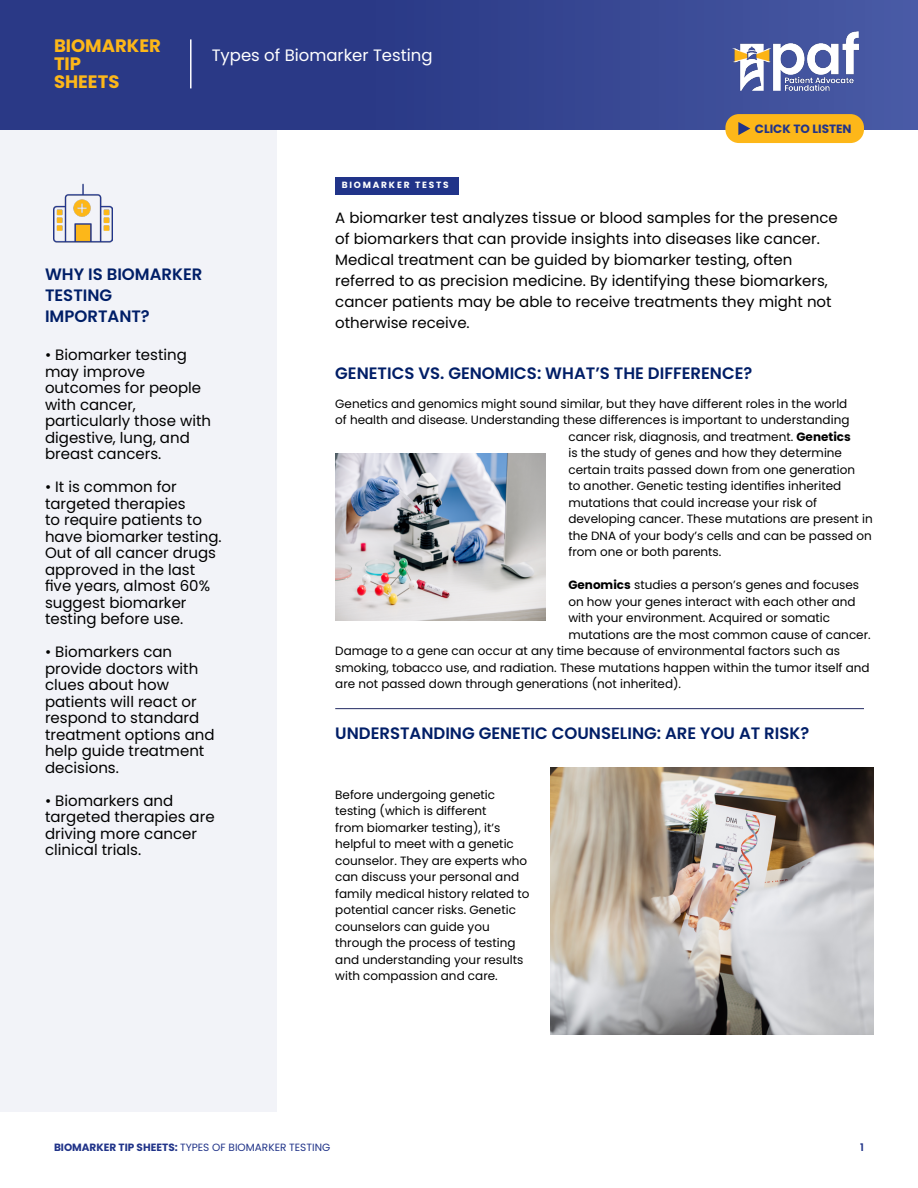
<style>
.page{position:relative;width:918px;height:1188px;background:#fff}
.page>*{position:absolute;margin:0;border:0;box-sizing:border-box;transform-origin:0 0}
.t1{font:700 18px/18px "Poppins";color:#fdb719}
.t2{font:600 16.5px/21px "Poppins";color:#001e67}
.t3{font:16.5px "Poppins";color:#fff}
.t4{font:15px/16.5px "Poppins";color:#000}
.t5{font:12px/16.5px "Poppins";color:#000}
.t6{font:700 12px "Poppins";color:#213489}
.t7{font:10.5px "Poppins";color:#213489}
.t8{font:600 10.5px "Poppins";color:#213489}
.t9{font:700 9px "Poppins";letter-spacing:.2em;color:#fff}
.s1{font-weight:700}
</style>
<div class="page">
<div style="left:0;top:129px;width:276px;height:982px;background:#f2f3f8"></div>
<div style="left:0;top:0;width:918px;height:129px;background:linear-gradient(to right,#22317e,#4455a0)"></div>
<img style="left:728px;top:27px;width:134px;height:68px">
<img style="left:551px;top:767px;width:322px;height:267px">
<img style="left:53px;top:184px;width:59px;height:59px">
<div style="left:335px;top:177px;width:124px;height:18px;background:#213489"></div>
<img style="left:335px;top:454px;width:211px;height:166px">
<hr style="left:335px;top:708px;width:529px;height:1px;background:#222a62">
<hr style="left:190px;top:39px;width:2px;height:49px;background:#fff">
<div style="left:725px;top:114px;width:139px;height:29px;background:#fdb719;border-radius:13px"></div>
<svg style="left:738px;top:122px;width:12px;height:13px"></svg>
<h1 class="t1" style="left:54px;top:37px;width:108px">BIOMARKER<br>TIP<br>SHEETS</h1>
<h2 class="t3" style="left:212px;top:46px;width:222px">Types of Biomarker Testing</h2>
<p class="t9" style="left:342px;top:180px;width:109px">BIOMARKER TESTS</p>
<p class="t6" style="left:755px;top:122px;width:98px">CLICK TO LISTEN</p>
<h2 class="t2" style="left:45px;top:264px;width:159px">WHY IS BIOMARKER<br>TESTING<br>IMPORTANT?</h2>
<p class="t4" style="left:45px;top:347px;width:168px">• Biomarker testing may improve outcomes for people with cancer, particularly those with digestive, lung, and breast cancers.</p>
<p class="t4" style="left:45px;top:479px;width:178px">• It is common for targeted therapies<br>to require patients to have biomarker testing.<br>Out of all cancer drugs approved in the last five years, almost 60% suggest biomarker testing before use.</p>
<p class="t4" style="left:45px;top:644px;width:171px">• Biomarkers can provide doctors with clues about how patients will react or respond to standard treatment options and help guide treatment decisions.</p>
<p class="t4" style="left:45px;top:792px;width:171px">• Biomarkers and targeted therapies are driving more cancer clinical trials.</p>
<p class="t4" style="left:335px;top:207px;width:504px;line-height:21px">A biomarker test analyzes tissue or blood samples for the presence of biomarkers that can provide insights into diseases like cancer.<br>Medical treatment can be guided by biomarker testing, often referred to as precision medicine. By identifying these biomarkers, cancer patients may be able to receive treatments they might not otherwise receive.</p>
<h2 class="t2" style="left:335px;top:363px;width:419px">GENETICS VS. GENOMICS: WHAT’S THE DIFFERENCE?</h2>
<p class="t5" style="left:335px;top:395px;width:514px">Genetics and genomics might sound similar, but they have different roles in the world</p>
<p class="t5" style="left:335px;top:412px;width:516px">of health and disease. Understanding these differences is important to understanding</p>
<p class="t5" style="left:568px;top:428px;width:284px">cancer risk, diagnosis, and treatment. <span class="s1">Genetics</span></p>
<p class="t5" style="left:568px;top:445px;width:275px">is the study of genes and how they determine</p>
<p class="t5" style="left:568px;top:461px;width:288px">certain traits passed down from one generation</p>
<p class="t5" style="left:568px;top:478px;width:274px">to another. Genetic testing identifies inherited</p>
<p class="t5" style="left:568px;top:494px;width:250px">mutations that could increase your risk of</p>
<p class="t5" style="left:568px;top:511px;width:306px">developing cancer. These mutations are present in</p>
<p class="t5" style="left:568px;top:527px;width:305px">the DNA of your body’s cells and can be passed on</p>
<p class="t5" style="left:568px;top:544px;width:155px">from one or both parents.</p>
<p class="t5" style="left:568px;top:577px;width:292px"><span class="s1">Genomics</span> studies a person’s genes and focuses</p>
<p class="t5" style="left:568px;top:593px;width:289px">on how your genes interact with each other and</p>
<p class="t5" style="left:568px;top:610px;width:263px">with your environment. Acquired or somatic</p>
<p class="t5" style="left:568px;top:626px;width:304px">mutations are the most common cause of cancer.</p>
<p class="t5" style="left:335px;top:643px;width:506px">Damage to a gene can occur at any time because of environmental factors such as</p>
<p class="t5" style="left:335px;top:659px;width:536px">smoking, tobacco use, and radiation. These mutations happen within the tumor itself and</p>
<p class="t5" style="left:335px;top:676px;width:347px">are not passed down through generations (not inherited).</p>
<h2 class="t2" style="left:335px;top:723px;width:476px">UNDERSTANDING GENETIC COUNSELING: ARE YOU AT RISK?</h2>
<p class="t5" style="left:335px;top:786px;width:196px">Before undergoing genetic testing (which is different<br>from biomarker testing), it’s helpful to meet with a genetic counselor. They are experts who can discuss your personal and family medical history related to potential cancer risks. Genetic counselors can guide you through the process of testing and understanding your results with compassion and care.</p>
<p class="t7" style="left:54px;top:1141px;width:278px"><span class="s1">BIOMARKER TIP SHEETS:</span> TYPES OF BIOMARKER TESTING</p>
<p class="t8" style="left:860px;top:1141px;width:5px">1</p>
</div>
